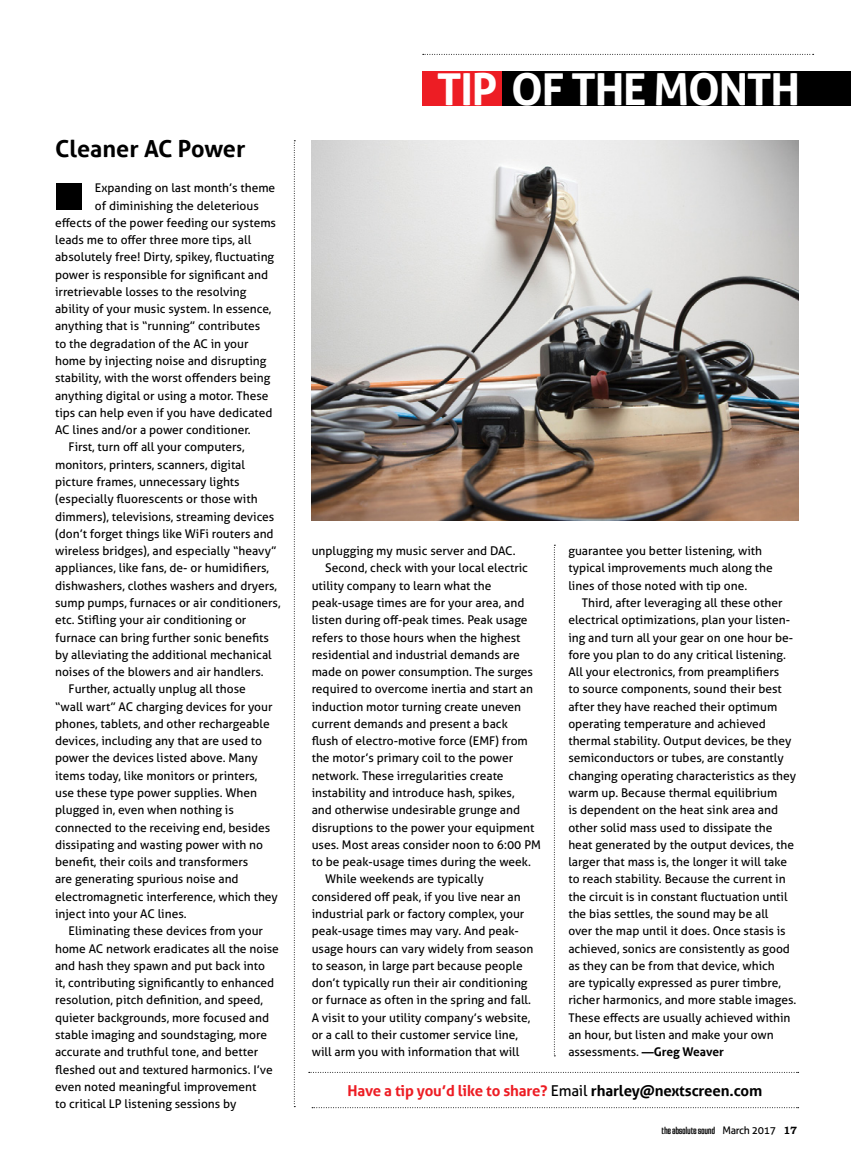
<style>
.page{position:relative;width:851px;height:1161px;background:#fff}
.page>*{position:absolute;margin:0;border:0;box-sizing:border-box;transform-origin:0 0}
.t1{font:700 43.95px "Aller";letter-spacing:-.03em;color:#fff}
.t2{font:700 23.4px "Aller";color:#000}
.t3{font:700 15px "Aller";letter-spacing:-.01em;color:#ed1d24}
.t4{font:12px/17.2px "Aller";color:#000}
.t5{font:10.5px "Jay Gothic URWT";letter-spacing:-.03em;color:#000}
.s1{font-weight:700}
.s2{font-weight:400;color:#000}
.s3{color:#000}
.s4{font-family:"Aller"}
.s5{font-family:"Bookman Old Style";font-weight:700}
</style>
<div class="page">
<svg style="left:294px;top:140px;width:1px;height:967px"></svg>
<svg style="left:554px;top:545px;width:1px;height:511px"></svg>
<svg style="left:312px;top:1107px;width:486px;height:1px"></svg>
<div style="left:56px;top:183px;width:25px;height:27px;background:#000"></div>
<svg style="left:309px;top:1072px;width:489px;height:1px"></svg>
<div style="left:422px;top:71px;width:80px;height:35px;background:#ed1d24"></div>
<div style="left:502px;top:71px;width:348px;height:35px;background:#000"></div>
<svg style="left:423px;top:54px;width:390px;height:1px"></svg>
<img style="left:312px;top:140px;width:486px;height:381px">
<h2 class="t2" style="left:55px;top:134px;width:192px">Cleaner AC Power</h2>
<p class="t4" style="left:95px;top:179px;width:182px">Expanding on last month’s theme</p>
<p class="t4" style="left:95px;top:197px;width:165px">of diminishing the deleterious</p>
<p class="t4" style="left:55px;top:214px;width:222px">effects of the power feeding our systems</p>
<p class="t4" style="left:55px;top:231px;width:198px">leads me to offer three more tips, all</p>
<p class="t4" style="left:55px;top:248px;width:221px">absolutely free! Dirty, spikey, fluctuating</p>
<p class="t4" style="left:55px;top:266px;width:214px">power is responsible for significant and</p>
<p class="t4" style="left:55px;top:283px;width:193px">irretrievable losses to the resolving</p>
<p class="t4" style="left:55px;top:300px;width:218px">ability of your music system. In essence,</p>
<p class="t4" style="left:55px;top:318px;width:206px">anything that is “running” contributes</p>
<p class="t4" style="left:55px;top:335px;width:195px">to the degradation of the AC in your</p>
<p class="t4" style="left:55px;top:352px;width:213px">home by injecting noise and disrupting</p>
<p class="t4" style="left:55px;top:369px;width:217px">stability, with the worst offenders being</p>
<p class="t4" style="left:55px;top:387px;width:215px">anything digital or using a motor. These</p>
<p class="t4" style="left:55px;top:404px;width:219px">tips can help even if you have dedicated</p>
<p class="t4" style="left:55px;top:421px;width:197px">AC lines and/or a power conditioner.</p>
<p class="t4" style="left:69px;top:439px;width:177px">First, turn off all your computers,</p>
<p class="t4" style="left:55px;top:456px;width:191px">monitors, printers, scanners, digital</p>
<p class="t4" style="left:55px;top:473px;width:186px">picture frames, unnecessary lights</p>
<p class="t4" style="left:55px;top:490px;width:204px">(especially fluorescents or those with</p>
<p class="t4" style="left:55px;top:508px;width:221px">dimmers), televisions, streaming devices</p>
<p class="t4" style="left:55px;top:525px;width:220px">(don’t forget things like WiFi routers and</p>
<p class="t4" style="left:55px;top:542px;width:223px">wireless bridges), and especially “heavy”</p>
<p class="t4" style="left:55px;top:559px;width:215px">appliances, like fans, de- or humidifiers,</p>
<p class="t4" style="left:55px;top:577px;width:223px">dishwashers, clothes washers and dryers,</p>
<p class="t4" style="left:55px;top:594px;width:227px">sump pumps, furnaces or air conditioners,</p>
<p class="t4" style="left:55px;top:611px;width:193px">etc. Stifling your air conditioning or</p>
<p class="t4" style="left:55px;top:629px;width:215px">furnace can bring further sonic benefits</p>
<p class="t4" style="left:55px;top:646px;width:218px">by alleviating the additional mechanical</p>
<p class="t4" style="left:55px;top:663px;width:210px">noises of the blowers and air handlers.</p>
<p class="t4" style="left:69px;top:680px;width:179px">Further, actually unplug all those</p>
<p class="t4" style="left:55px;top:698px;width:219px">“wall wart” AC charging devices for your</p>
<p class="t4" style="left:55px;top:715px;width:216px">phones, tablets, and other rechargeable</p>
<p class="t4" style="left:55px;top:732px;width:208px">devices, including any that are used to</p>
<p class="t4" style="left:55px;top:750px;width:204px">power the devices listed above. Many</p>
<p class="t4" style="left:55px;top:767px;width:204px">items today, like monitors or printers,</p>
<p class="t4" style="left:55px;top:784px;width:203px">use these type power supplies. When</p>
<p class="t4" style="left:55px;top:801px;width:180px">plugged in, even when nothing is</p>
<p class="t4" style="left:55px;top:819px;width:217px">connected to the receiving end, besides</p>
<p class="t4" style="left:55px;top:836px;width:209px">dissipating and wasting power with no</p>
<p class="t4" style="left:55px;top:853px;width:195px">benefit, their coils and transformers</p>
<p class="t4" style="left:55px;top:871px;width:185px">are generating spurious noise and</p>
<p class="t4" style="left:55px;top:888px;width:224px">electromagnetic interference, which they</p>
<p class="t4" style="left:55px;top:905px;width:133px">inject into your AC lines.</p>
<p class="t4" style="left:69px;top:922px;width:196px">Eliminating these devices from your</p>
<p class="t4" style="left:55px;top:940px;width:225px">home AC network eradicates all the noise</p>
<p class="t4" style="left:55px;top:957px;width:211px">and hash they spawn and put back into</p>
<p class="t4" style="left:55px;top:974px;width:221px">it, contributing significantly to enhanced</p>
<p class="t4" style="left:55px;top:991px;width:209px">resolution, pitch definition, and speed,</p>
<p class="t4" style="left:55px;top:1009px;width:215px">quieter backgrounds, more focused and</p>
<p class="t4" style="left:55px;top:1026px;width:213px">stable imaging and soundstaging, more</p>
<p class="t4" style="left:55px;top:1043px;width:205px">accurate and truthful tone, and better</p>
<p class="t4" style="left:55px;top:1061px;width:219px">fleshed out and textured harmonics. I’ve</p>
<p class="t4" style="left:55px;top:1078px;width:203px">even noted meaningful improvement</p>
<p class="t4" style="left:55px;top:1095px;width:183px">to critical LP listening sessions by</p>
<h1 class="t1" style="left:436px;top:62px;width:365px">TIP OF THE MONTH</h1>
<p class="t4" style="left:312px;top:542px;width:205px">unplugging my music server and DAC.</p>
<p class="t4" style="left:325px;top:559px;width:204px">Second, check with your local electric</p>
<p class="t4" style="left:312px;top:577px;width:181px">utility company to learn what the</p>
<p class="t4" style="left:312px;top:594px;width:214px">peak-usage times are for your area, and</p>
<p class="t4" style="left:312px;top:611px;width:217px">listen during off-peak times. Peak usage</p>
<p class="t4" style="left:312px;top:629px;width:210px">refers to those hours when the highest</p>
<p class="t4" style="left:312px;top:646px;width:210px">residential and industrial demands are</p>
<p class="t4" style="left:312px;top:663px;width:223px">made on power consumption. The surges</p>
<p class="t4" style="left:312px;top:680px;width:223px">required to overcome inertia and start an</p>
<p class="t4" style="left:312px;top:698px;width:211px">induction motor turning create uneven</p>
<p class="t4" style="left:312px;top:715px;width:198px">current demands and present a back</p>
<p class="t4" style="left:312px;top:732px;width:218px">flush of electro-motive force (EMF) from</p>
<p class="t4" style="left:312px;top:750px;width:203px">the motor’s primary coil to the power</p>
<p class="t4" style="left:312px;top:767px;width:193px">network. These irregularities create</p>
<p class="t4" style="left:312px;top:784px;width:204px">instability and introduce hash, spikes,</p>
<p class="t4" style="left:312px;top:801px;width:210px">and otherwise undesirable grunge and</p>
<p class="t4" style="left:312px;top:819px;width:224px">disruptions to the power your equipment</p>
<p class="t4" style="left:312px;top:836px;width:231px">uses. Most areas consider noon to 6:00 PM</p>
<p class="t4" style="left:312px;top:853px;width:221px">to be peak-usage times during the week.</p>
<p class="t4" style="left:325px;top:871px;width:160px">While weekends are typically</p>
<p class="t4" style="left:312px;top:888px;width:210px">considered off peak, if you live near an</p>
<p class="t4" style="left:312px;top:905px;width:214px">industrial park or factory complex, your</p>
<p class="t4" style="left:312px;top:922px;width:209px">peak-usage times may vary. And peak-</p>
<p class="t4" style="left:312px;top:940px;width:223px">usage hours can vary widely from season</p>
<p class="t4" style="left:312px;top:957px;width:213px">to season, in large part because people</p>
<p class="t4" style="left:312px;top:974px;width:217px">don’t typically run their air conditioning</p>
<p class="t4" style="left:312px;top:991px;width:221px">or furnace as often in the spring and fall.</p>
<p class="t4" style="left:312px;top:1009px;width:220px">A visit to your utility company’s website,</p>
<p class="t4" style="left:312px;top:1026px;width:208px">or a call to their customer service line,</p>
<p class="t4" style="left:312px;top:1043px;width:209px">will arm you with information that will</p>
<p class="t4" style="left:568px;top:542px;width:206px">guarantee you better listening, with typical improvements much along the lines of those noted with tip one.</p>
<p class="t4" style="left:568px;top:594px;width:229px;text-indent:14px">Third, after leveraging all these other electrical optimizations, plan your listen&shy;ing and turn all your gear on one hour be&shy;fore you plan to do any critical listening.<br>All your electronics, from preamplifiers<br>to source components, sound their best after they have reached their optimum operating temperature and achieved thermal stability. Output devices, be they semiconductors or tubes, are constantly changing operating characteristics as they warm up. Because thermal equilibrium<br>is dependent on the heat sink area and other solid mass used to dissipate the heat generated by the output devices, the larger that mass is, the longer it will take to reach stability. Because the current in the circuit is in constant fluctuation until the bias settles, the sound may be all<br>over the map until it does. Once stasis is achieved, sonics are consistently as good as they can be from that device, which<br>are typically expressed as purer timbre, richer harmonics, and more stable images.<br>These effects are usually achieved within an hour, but listen and make your own assessments. <span class="s1">—Greg Weaver</span></p>
<p class="t3" style="left:347px;top:1081px;width:416px">Have a tip you’d like to share? <span class="s2">Email</span> <span class="s3">rharley@nextscreen.com</span></p>
<p class="t5" style="left:661px;top:1125px;width:137px">the absolute sound <span class="s4">March 2017</span> <span class="s5">17</span></p>
</div>
